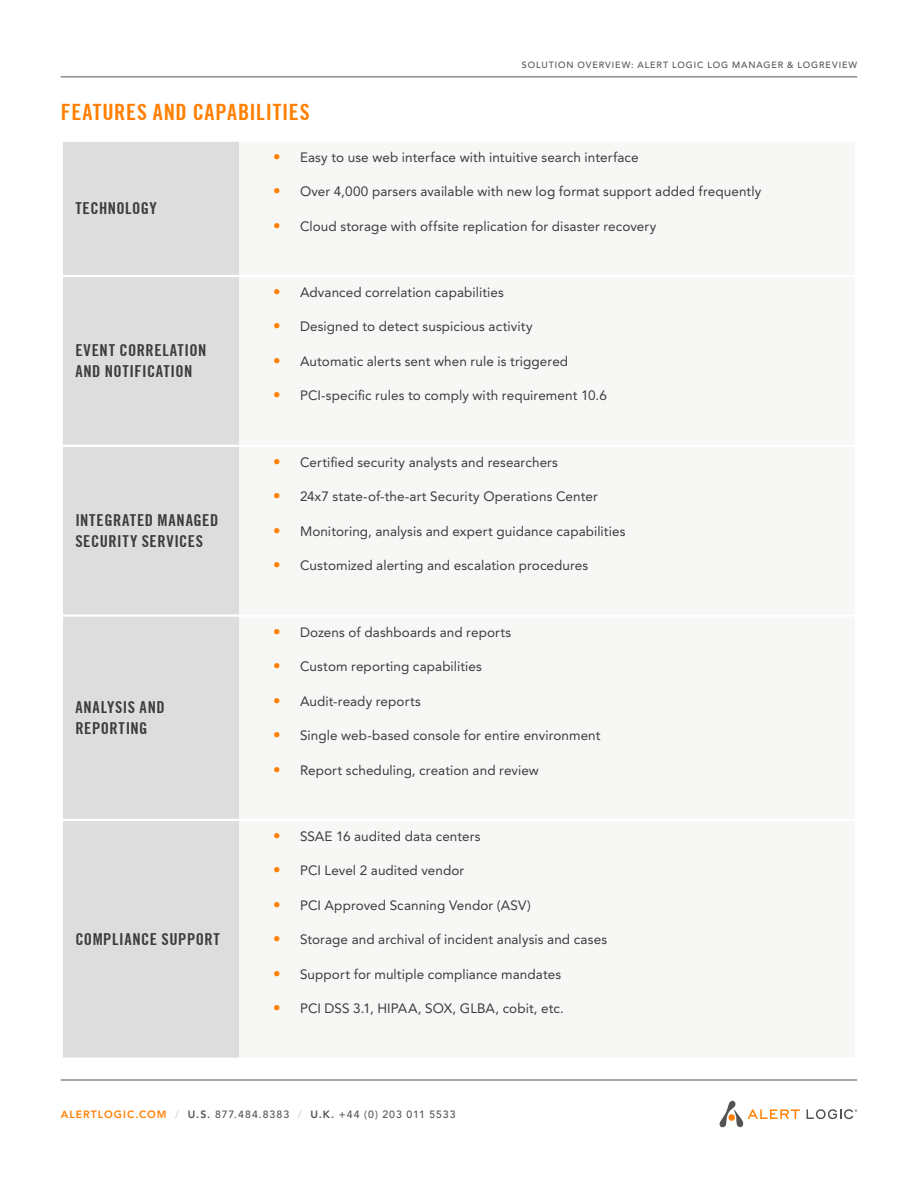
<style>
.page{position:relative;width:918px;height:1188px;background:#fff}
.page>*{position:absolute;margin:0;border:0;box-sizing:border-box;transform-origin:0 0}
.Section_Title{font:700 condensed 22.5px "Trade Gothic No.20";letter-spacing:.03em;color:#ff7f00}
.t1{font:700 condensed 16.5px/21px "Trade Gothic No.20";letter-spacing:.035em;color:#3c3c3c}
.t2{font:13.5px "Avenir LT Std";letter-spacing:.005em;color:#3c3c3c}
.t3{font:500 10.5px "Avenir LT Std";letter-spacing:.095em;color:#535353}
.t4{font:500 9px "Avenir LT Std";letter-spacing:.1em;color:#535353}
.s1{font-size:15px;color:#ff7f00}
.s2{font-weight:800;color:#ff7f00}
.s3{font-weight:800;color:#d6d6d1}
.s4{font-weight:800}
</style>
<div class="page">
<hr style="left:61px;top:1080px;width:796px;height:1px;background:#535353">
<hr style="left:61px;top:76px;width:796px;height:1px;background:#535353">
<svg style="left:807px;top:1109px;width:50px;height:10px"></svg>
<svg style="left:719px;top:1100px;width:81px;height:28px"></svg>
<div style="left:728px;top:1114px;width:7px;height:7px;background:#ff7f00;border-radius:50%"></div>
<div style="left:63px;top:142px;width:176px;height:916px;background:#ddd"></div>
<hr style="left:63px;top:275px;width:176px;height:2px;background:#fff">
<hr style="left:63px;top:445px;width:176px;height:2px;background:#fff">
<hr style="left:63px;top:614px;width:176px;height:3px;background:#fff">
<hr style="left:63px;top:819px;width:176px;height:2px;background:#fff">
<p class="Section_Title" style="left:61px;top:99px;width:250px">FEATURES AND CAPABILITIES</p>
<p class="t4" style="left:522px;top:59px;width:337px">SOLUTION OVERVIEW: ALERT LOGIC LOG MANAGER &amp; LOGREVIEW</p>
<p class="t1" style="left:75px;top:198px;width:83px">TECHNOLOGY</p>
<p class="t1" style="left:75px;top:340px;width:133px">EVENT CORRELATION</p>
<p class="t1" style="left:75px;top:361px;width:119px">AND NOTIFICATION</p>
<p class="t1" style="left:75px;top:510px;width:145px">INTEGRATED MANAGED<br>SECURITY SERVICES</p>
<p class="t1" style="left:75px;top:697px;width:91px">ANALYSIS AND</p>
<p class="t1" style="left:75px;top:718px;width:74px">REPORTING</p>
<p class="t1" style="left:75px;top:929px;width:146px">COMPLIANCE SUPPORT</p>
<p class="t2" style="left:273px;top:149px;width:367px"><span class="s1">•</span> Easy to use web interface with intuitive search interface</p>
<p class="t2" style="left:273px;top:184px;width:490px"><span class="s1">•</span> Over 4,000 parsers available with new log format support added frequently</p>
<p class="t2" style="left:273px;top:218px;width:385px"><span class="s1">•</span> Cloud storage with offsite replication for disaster recovery</p>
<p class="t2" style="left:273px;top:284px;width:232px"><span class="s1">•</span> Advanced correlation capabilities</p>
<p class="t2" style="left:273px;top:319px;width:261px"><span class="s1">•</span> Designed to detect suspicious activity</p>
<p class="t2" style="left:273px;top:353px;width:297px"><span class="s1">•</span> Automatic alerts sent when rule is triggered</p>
<p class="t2" style="left:273px;top:388px;width:335px"><span class="s1">•</span> PCI-specific rules to comply with requirement 10.6</p>
<p class="t2" style="left:273px;top:454px;width:287px"><span class="s1">•</span> Certified security analysts and researchers</p>
<p class="t2" style="left:273px;top:489px;width:326px"><span class="s1">•</span> 24x7 state-of-the-art Security Operations Center</p>
<p class="t2" style="left:273px;top:523px;width:354px"><span class="s1">•</span> Monitoring, analysis and expert guidance capabilities</p>
<p class="t2" style="left:273px;top:558px;width:317px"><span class="s1">•</span> Customized alerting and escalation procedures</p>
<p class="t2" style="left:273px;top:624px;width:240px"><span class="s1">•</span> Dozens of dashboards and reports</p>
<p class="t2" style="left:273px;top:659px;width:210px"><span class="s1">•</span> Custom reporting capabilities</p>
<p class="t2" style="left:273px;top:693px;width:149px"><span class="s1">•</span> Audit-ready reports</p>
<p class="t2" style="left:273px;top:728px;width:329px"><span class="s1">•</span> Single web-based console for entire environment</p>
<p class="t2" style="left:273px;top:762px;width:267px"><span class="s1">•</span> Report scheduling, creation and review</p>
<p class="t2" style="left:273px;top:828px;width:209px"><span class="s1">•</span> SSAE 16 audited data centers</p>
<p class="t2" style="left:273px;top:863px;width:193px"><span class="s1">•</span> PCI Level 2 audited vendor</p>
<p class="t2" style="left:273px;top:897px;width:259px"><span class="s1">•</span> PCI Approved Scanning Vendor (ASV)</p>
<p class="t2" style="left:273px;top:932px;width:336px"><span class="s1">•</span> Storage and archival of incident analysis and cases</p>
<p class="t2" style="left:273px;top:966px;width:290px"><span class="s1">•</span> Support for multiple compliance mandates</p>
<p class="t2" style="left:273px;top:1001px;width:292px"><span class="s1">•</span> PCI DSS 3.1, HIPAA, SOX, GLBA, cobit, etc.</p>
<p class="t3" style="left:61px;top:1108px;width:396px"><span class="s2">ALERTLOGIC.COM</span> <span class="s3">/</span> <span class="s4">U.S.</span> 877.484.8383 <span class="s3">/</span> <span class="s4">U.K.</span> +44 (0) 203 011 5533</p>
</div>
